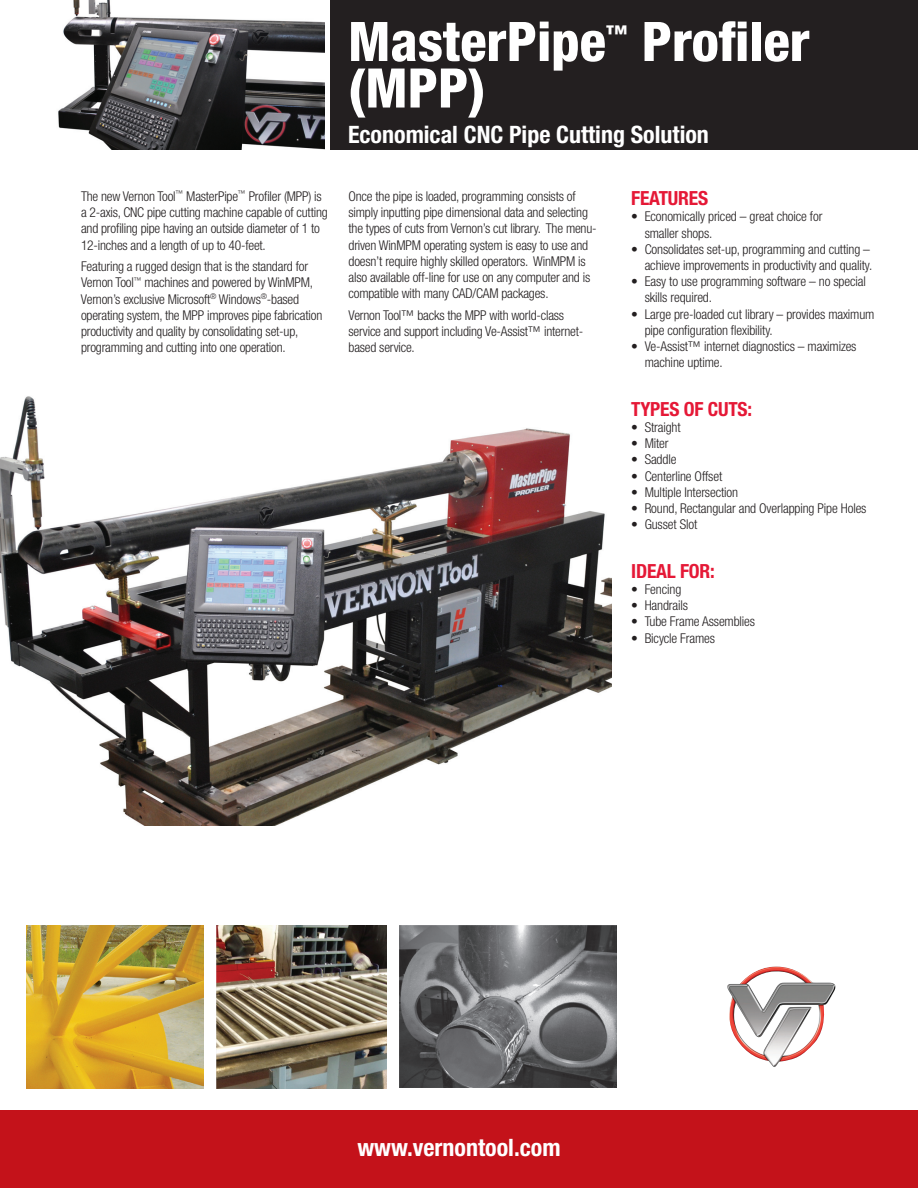
<style>
.page{position:relative;width:918px;height:1188px;background:#fff}
.page>*{position:absolute;margin:0;border:0;box-sizing:border-box;transform-origin:0 0}
.t1{font:800 condensed 54.6px "Helvetica Neue";color:#fff}
.t2{font:700 condensed 24px "Helvetica Neue";color:#fff}
.t3{font:800 condensed 21.9px "Helvetica Neue";color:#fff}
.t4{font:700 condensed 19.5px "Helvetica Neue";letter-spacing:-.01em;color:#e51836}
.t5{font:300 condensed 13.5px/16.2px "Helvetica Neue";letter-spacing:-.015em;color:#231f20}
</style>
<div class="page">
<img style="left:0;top:396px;width:611px;height:429px">
<img style="left:58px;top:0;width:267px;height:150px">
<div style="left:330px;top:0;width:588px;height:150px;background:#231f20"></div>
<div style="left:0;top:1110px;width:918px;height:78px;background:#c4121a"></div>
<img style="left:727px;top:967px;width:109px;height:100px">
<img style="left:216px;top:925px;width:170px;height:164px">
<img style="left:399px;top:925px;width:217px;height:163px">
<img style="left:27px;top:925px;width:177px;height:164px">
<p class="t5" style="left:81px;top:188px;width:248px">The new Vernon Tool<sup>™</sup> MasterPipe<sup>™</sup> Profiler (MPP) is a 2-axis, CNC pipe cutting machine capable of cutting and profiling pipe having an outside diameter of 1 to 12-inches and a length of up to 40-feet.</p>
<p class="t5" style="left:81px;top:258px;width:243px">Featuring a rugged design that is the standard for Vernon Tool<sup>™</sup> machines and powered by WinMPM, Vernon’s exclusive Microsoft<sup>®</sup> Windows<sup>®</sup>-based operating system, the MPP improves pipe fabrication productivity and quality by consolidating set-up, programming and cutting into one operation.</p>
<h1 class="t1" style="left:348px;top:8px;width:259px">MasterPipe</h1>
<h3 class="t3" style="left:606px;top:20px;width:23px">™</h3>
<h1 class="t1" style="left:642px;top:8px;width:170px">Profiler</h1>
<h1 class="t1" style="left:348px;top:54px;width:139px">(MPP)</h1>
<h2 class="t2" style="left:348px;top:120px;width:362px">Economical CNC Pipe Cutting Solution</h2>
<p class="t5" style="left:349px;top:188px;width:250px">Once the pipe is loaded, programming consists of simply inputting pipe dimensional data and selecting the types of cuts from Vernon’s cut library. The menu&shy;driven WinMPM operating system is easy to use and doesn’t require highly skilled operators. WinMPM is also available off-line for use on any computer and is compatible with many CAD/CAM packages.</p>
<p class="t5" style="left:349px;top:307px;width:236px">Vernon Tool™ backs the MPP with world-class service and support including Ve-Assist™ internet&shy;based service.</p>
<h3 class="t4" style="left:631px;top:186px;width:79px">FEATURES</h3>
<p class="t5" style="left:645px;top:208px;width:179px;text-indent:-14px">• Economically priced – great choice for smaller shops.</p>
<p class="t5" style="left:631px;top:241px;width:243px;text-align:right">• Consolidates set-up, programming and cutting – achieve improvements in productivity and quality.</p>
<p class="t5" style="left:645px;top:273px;width:223px;text-indent:-13px">• Easy to use programming software – no special skills required.</p>
<p class="t5" style="left:645px;top:306px;width:231px;text-indent:-14px">• Large pre-loaded cut library – provides maximum pipe configuration flexibility.</p>
<p class="t5" style="left:645px;top:338px;width:213px;text-indent:-13px">• Ve-Assist™ internet diagnostics – maximizes machine uptime.</p>
<h3 class="t4" style="left:631px;top:397px;width:122px">TYPES OF CUTS:</h3>
<p class="t5" style="left:631px;top:419px;width:51px">• Straight</p>
<p class="t5" style="left:631px;top:435px;width:39px">• Miter</p>
<p class="t5" style="left:631px;top:451px;width:47px">• Saddle</p>
<p class="t5" style="left:631px;top:468px;width:93px">• Centerline Offset</p>
<p class="t5" style="left:631px;top:484px;width:108px">• Multiple Intersection</p>
<p class="t5" style="left:631px;top:500px;width:237px">• Round, Rectangular and Overlapping Pipe Holes</p>
<p class="t5" style="left:631px;top:516px;width:68px">• Gusset Slot</p>
<h3 class="t4" style="left:631px;top:559px;width:85px">IDEAL FOR:</h3>
<p class="t5" style="left:631px;top:581px;width:52px">• Fencing</p>
<p class="t5" style="left:631px;top:597px;width:58px">• Handrails</p>
<p class="t5" style="left:631px;top:613px;width:126px">• Tube Frame Assemblies</p>
<p class="t5" style="left:631px;top:630px;width:85px">• Bicycle Frames</p>
<h2 class="t2" style="left:357px;top:1133px;width:205px">www.vernontool.com</h2>
</div>
